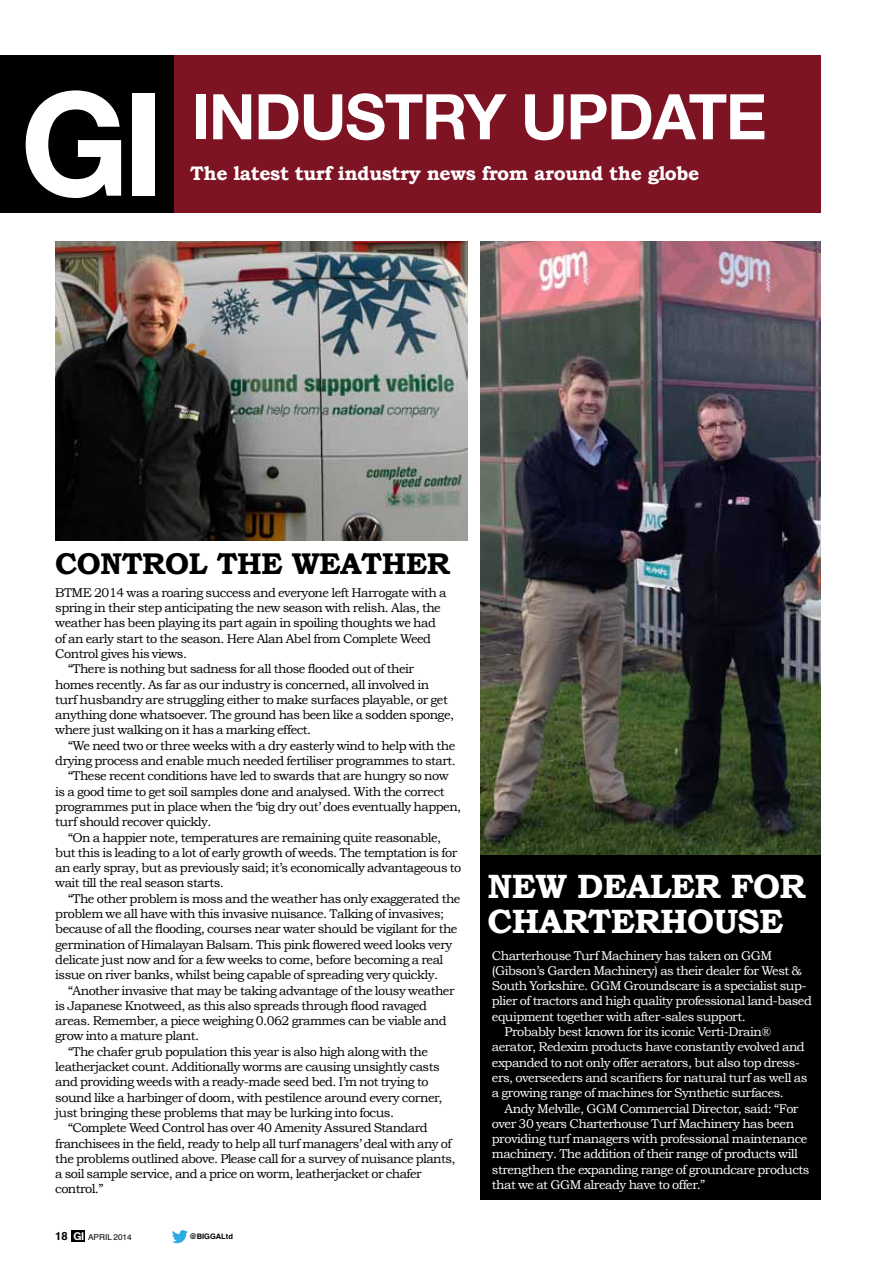
<style>
.page{position:relative;width:893px;height:1263px;background:#fff}
.page>*{position:absolute;margin:0;border:0;box-sizing:border-box;transform-origin:0 0}
.t1{font:700 144px "Helvetica Neue";color:#fff}
.t2{font:700 63px "Helvetica Neue";letter-spacing:-.02em;color:#fff}
.t3{font:700 33.75px/35.1px "Bookman Old Style";letter-spacing:-.02em;color:#fff}
.t4{font:700 30px "Bookman Old Style";letter-spacing:-.02em;color:#000}
.t5{font:700 19.5px "Bookman Old Style";letter-spacing:-.02em;color:#fff}
.t6{font:12.75px "Bookman Old Style";letter-spacing:-.04em;color:#000}
.t7{font:12.75px "Bookman Old Style";letter-spacing:-.04em;color:#fff}
.t8{font:8.25px "Helvetica";color:#000}
.t9{font:700 7.5px "Helvetica";color:#000}
.s1{font-weight:700;font-size:11.25px}
.s2{font-family:"Helvetica Neue";font-weight:700;font-size:10.8px;color:#fff}
</style>
<div class="page">
<div style="left:71px;top:1230px;width:14px;height:11px;background:#000"></div>
<svg style="left:172px;top:1230px;width:16px;height:13px"></svg>
<div style="left:0;top:55px;width:821px;height:158px;background:#7e1324"></div>
<div style="left:0;top:55px;width:173px;height:158px;background:#000"></div>
<div style="left:480px;top:242px;width:341px;height:957px;background:#000"></div>
<img style="left:55px;top:242px;width:413px;height:298px">
<img style="left:480px;top:242px;width:341px;height:612px">
<p class="t1" style="left:20px;top:31px;width:146px">GI</p>
<p class="t2" style="left:192px;top:67px;width:235px">INDUSTRY</p>
<p class="t2" style="left:521px;top:67px;width:170px">UPDATE</p>
<p class="t5" style="left:190px;top:161px;width:510px">The latest turf industry news from around the globe</p>
<p class="t4" style="left:55px;top:545px;width:23px">CON</p>
<p class="t4" style="left:122px;top:545px;width:330px">TROL THE WEATHER</p>
<p class="t6" style="left:55px;top:585px;width:393px">BTME 2014 was a roaring success and everyone left Harrogate with a</p>
<p class="t6" style="left:55px;top:600px;width:387px">spring in their step anticipating the new season with relish. Alas, the</p>
<p class="t6" style="left:55px;top:616px;width:382px">weather has been playing its part again in spoiling thoughts we had</p>
<p class="t6" style="left:55px;top:631px;width:377px">of an early start to the season. Here Alan Abel from Complete Weed</p>
<p class="t6" style="left:55px;top:646px;width:133px">Control gives his views.</p>
<p class="t6" style="left:68px;top:661px;width:348px">“There is nothing but sadness for all those flooded out of their</p>
<p class="t6" style="left:55px;top:677px;width:376px">homes recently. As far as our industry is concerned, all involved in</p>
<p class="t6" style="left:55px;top:692px;width:394px">turf husbandry are struggling either to make surfaces playable, or get</p>
<p class="t6" style="left:55px;top:707px;width:400px">anything done whatsoever. The ground has been like a sodden sponge,</p>
<p class="t6" style="left:55px;top:723px;width:258px">where just walking on it has a marking effect.</p>
<p class="t6" style="left:68px;top:738px;width:389px">“We need two or three weeks with a dry easterly wind to help with the</p>
<p class="t6" style="left:55px;top:753px;width:402px">drying process and enable much needed fertiliser programmes to start.</p>
<p class="t6" style="left:68px;top:769px;width:382px">“These recent conditions have led to swards that are hungry so now</p>
<p class="t6" style="left:55px;top:784px;width:391px">is a good time to get soil samples done and analysed. With the correct</p>
<p class="t6" style="left:55px;top:799px;width:408px">programmes put in place when the ‘big dry out’ does eventually happen,</p>
<p class="t6" style="left:55px;top:814px;width:158px">turf should recover quickly.</p>
<p class="t6" style="left:68px;top:830px;width:375px">“On a happier note, temperatures are remaining quite reasonable,</p>
<p class="t6" style="left:55px;top:845px;width:403px">but this is leading to a lot of early growth of weeds. The temptation is for</p>
<p class="t6" style="left:55px;top:860px;width:408px">an early spray, but as previously said; it’s economically advantageous to</p>
<p class="t6" style="left:55px;top:876px;width:170px">wait till the real season starts.</p>
<p class="t6" style="left:68px;top:891px;width:394px">“The other problem is moss and the weather has only exaggerated the</p>
<p class="t6" style="left:55px;top:906px;width:390px">problem we all have with this invasive nuisance. Talking of invasives;</p>
<p class="t6" style="left:55px;top:922px;width:404px">because of all the flooding, courses near water should be vigilant for the</p>
<p class="t6" style="left:55px;top:937px;width:399px">germination of Himalayan Balsam. This pink flowered weed looks very</p>
<p class="t6" style="left:55px;top:952px;width:390px">delicate just now and for a few weeks to come, before becoming a real</p>
<p class="t6" style="left:55px;top:967px;width:384px">issue on river banks, whilst being capable of spreading very quickly.</p>
<p class="t6" style="left:68px;top:983px;width:388px">“Another invasive that may be taking advantage of the lousy weather</p>
<p class="t6" style="left:55px;top:998px;width:373px">is Japanese Knotweed, as this also spreads through flood ravaged</p>
<p class="t6" style="left:55px;top:1013px;width:393px">areas. Remember, a piece weighing 0.062 grammes can be viable and</p>
<p class="t6" style="left:55px;top:1029px;width:145px">grow into a mature plant.</p>
<p class="t6" style="left:68px;top:1044px;width:362px">“The chafer grub population this year is also high along with the</p>
<p class="t6" style="left:55px;top:1059px;width:386px">leatherjacket count. Additionally worms are causing unsightly casts</p>
<p class="t6" style="left:55px;top:1075px;width:375px">and providing weeds with a ready-made seed bed. I’m not trying to</p>
<p class="t6" style="left:55px;top:1090px;width:389px">sound like a harbinger of doom, with pestilence around every corner,</p>
<p class="t6" style="left:55px;top:1105px;width:340px">just bringing these problems that may be lurking into focus.</p>
<p class="t6" style="left:68px;top:1120px;width:361px">“Complete Weed Control has over 40 Amenity Assured Standard</p>
<p class="t6" style="left:55px;top:1136px;width:398px">franchisees in the field, ready to help all turf managers’ deal with any of</p>
<p class="t6" style="left:55px;top:1151px;width:402px">the problems outlined above. Please call for a survey of nuisance plants,</p>
<p class="t6" style="left:55px;top:1166px;width:368px">a soil sample service, and a price on worm, leatherjacket or chafer</p>
<p class="t6" style="left:55px;top:1182px;width:50px">control.”</p>
<p class="t8" style="left:55px;top:1231px;width:78px"><span class="s1">18</span> <span class="s2">GI</span> APRIL 2014</p>
<p class="t9" style="left:189px;top:1231px;width:45px">@BIGGALtd</p>
<p class="t3" style="left:487px;top:869px;width:320px;text-indent:90px">DEALER FO R<br>CHARTERHOUSE</p>
<p class="t3" style="left:487px;top:869px;width:27px">NEW</p>
<p class="t7" style="left:492px;top:948px;width:282px">Charterhouse Turf Machinery has taken on GGM</p>
<p class="t7" style="left:492px;top:963px;width:311px">(Gibson’s Garden Machinery) as their dealer for West &amp;</p>
<p class="t7" style="left:492px;top:978px;width:316px">South Yorkshire. GGM Groundscare is a specialist sup-</p>
<p class="t7" style="left:492px;top:994px;width:322px">plier of tractors and high quality professional land-based</p>
<p class="t7" style="left:492px;top:1009px;width:255px">equipment together with after-sales support.</p>
<p class="t7" style="left:505px;top:1024px;width:268px">Probably best known for its iconic Verti-Drain®</p>
<p class="t7" style="left:492px;top:1040px;width:314px">aerator, Redexim products have constantly evolved and</p>
<p class="t7" style="left:492px;top:1055px;width:310px">expanded to not only offer aerators, but also top dress-</p>
<p class="t7" style="left:492px;top:1070px;width:317px">ers, overseeders and scarifiers for natural turf as well as</p>
<p class="t7" style="left:492px;top:1086px;width:294px">a growing range of machines for Synthetic surfaces.</p>
<p class="t7" style="left:505px;top:1101px;width:295px">Andy Melville, GGM Commercial Director, said: “For</p>
<p class="t7" style="left:492px;top:1116px;width:304px">over 30 years Charterhouse Turf Machinery has been</p>
<p class="t7" style="left:492px;top:1131px;width:317px">providing turf managers with professional maintenance</p>
<p class="t7" style="left:492px;top:1147px;width:308px">machinery. The addition of their range of products will</p>
<p class="t7" style="left:492px;top:1162px;width:319px">strengthen the expanding range of groundcare products</p>
<p class="t7" style="left:492px;top:1177px;width:215px">that we at GGM already have to offer.”</p>
</div>
